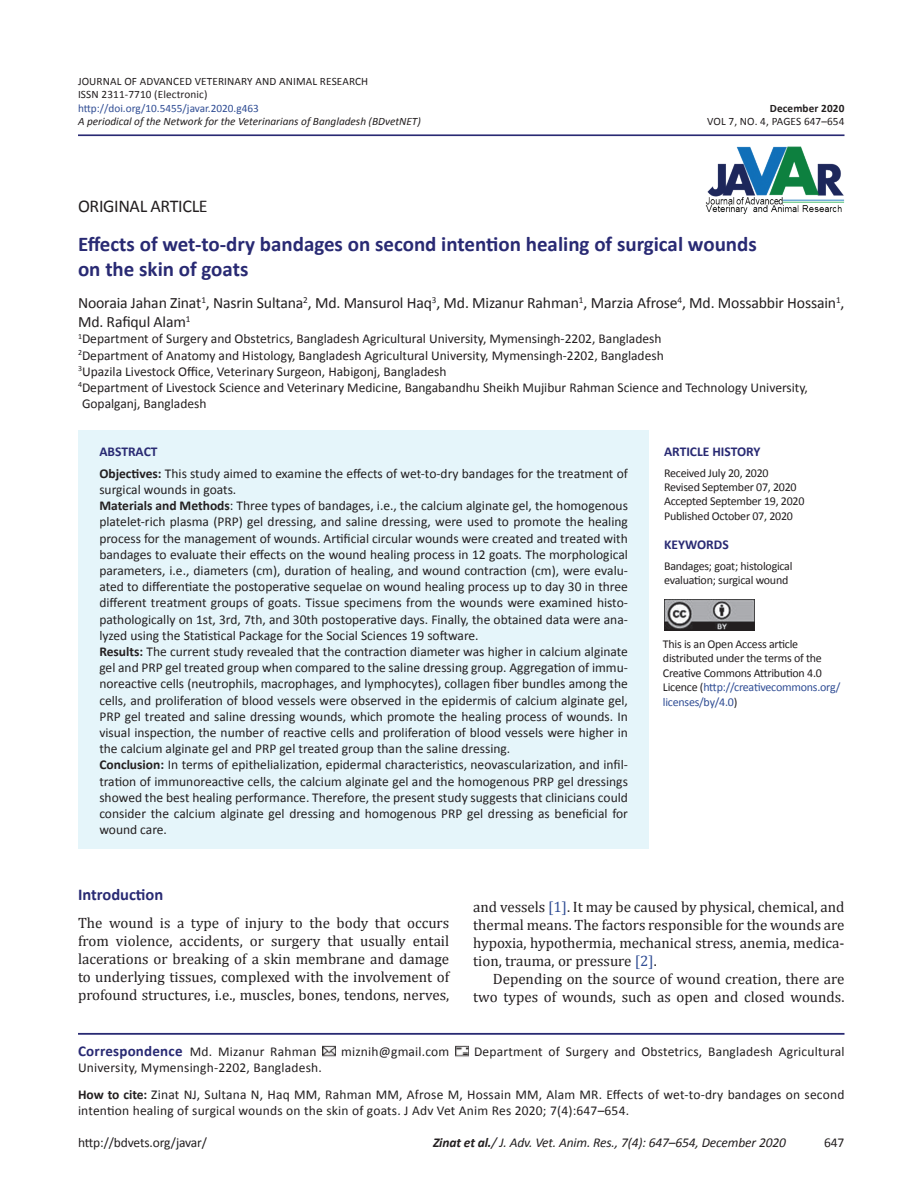
<style>
.page{position:relative;width:918px;height:1188px;background:#fff}
.page>*{position:absolute;margin:0;border:0;box-sizing:border-box;transform-origin:0 0}
.Article_Title{font:700 21px/25.2px "Calibri";color:#292a73}
.Issue_Date{font:18px "Calibri";letter-spacing:-.02em;color:#231f20}
.Head_A{font:700 16.5px "Calibri";color:#292a73}
.Authors{font:15.75px/18.9px "Calibri";letter-spacing:-.01em;color:#231f20}
.Para_1st{font:15px/18px "Cambria";color:#231f20;text-align:justify}
.Para_Indent{font:15px/18px "Cambria";color:#231f20;text-align:right}
.ABSTRACT_TXT{font:13.5px/16.2px "Calibri";color:#231f20;text-align:justify}
.Affliation{font:13.5px/16.2px "Calibri";color:#231f20}
.Author_Deatiles{font:13.5px/16.2px "Calibri";letter-spacing:.015em;color:#231f20}
.t1{font:italic 13.5px "Calibri";letter-spacing:-.01em;color:#231f20}
.ABSTRACT_HD{font:700 13.5px "Calibri";color:#292a73}
.Issue_Date-2{font:12px/14.4px "Calibri";letter-spacing:-.02em;color:#231f20}
.VOL{font:11.25px "Calibri";letter-spacing:.01em;color:#231f20}
.DOI{font:italic 11.25px "Calibri";color:#231f20}
.VOL-2{font:11.25px "Calibri";color:#304d94}
.DOI-2{font:11.25px "Calibri";letter-spacing:.01em;color:#231f20}
.VOL-3{font:700 11.25px "Calibri";letter-spacing:.01em;color:#231f20}
.s1{font-weight:700}
.s2{color:#304d94}
.s3{font-weight:700;font-size:15px;color:#292a73}
</style>
<div class="page">
<hr style="left:78px;top:134px;width:767px;height:2px;background:#292a73">
<hr style="left:78px;top:1033px;width:767px;height:2px;background:#292a73">
<svg style="left:322px;top:1046px;width:13px;height:11px"></svg>
<svg style="left:455px;top:1046px;width:13px;height:11px"></svg>
<img style="left:705px;top:146px;width:140px;height:69px">
<div style="left:78px;top:431px;width:571px;height:418px;background:#e5f5fa"></div>
<img style="left:664px;top:600px;width:91px;height:30px">
<p class="VOL" style="left:78px;top:74px;width:292px">JOURNAL OF ADVANCED VETERINARY AND ANIMAL RESEARCH</p>
<p class="VOL" style="left:78px;top:88px;width:131px">ISSN 2311-7710 (Electronic)</p>
<p class="VOL-2" style="left:78px;top:101px;width:182px">http://doi.org/10.5455/javar.2020.g463</p>
<p class="VOL-3" style="left:770px;top:101px;width:76px">December 2020</p>
<p class="DOI" style="left:78px;top:115px;width:344px">A periodical of the Network for the Veterinarians of Bangladesh (BDvetNET)</p>
<p class="DOI-2" style="left:707px;top:115px;width:139px">VOL 7, NO. 4, PAGES 647–654</p>
<p class="Issue_Date" style="left:78px;top:195px;width:131px">ORIGINAL ARTICLE</p>
<p class="Article_Title" style="left:78px;top:230px;width:680px">Effects of wet-to-dry bandages on second intention healing of surgical wounds on the skin of goats</p>
<p class="Authors" style="left:78px;top:293px;width:768px">Nooraia Jahan Zinat<sup>1</sup>, Nasrin Sultana<sup>2</sup>, Md. Mansurol Haq<sup>3</sup>, Md. Mizanur Rahman<sup>1</sup>, Marzia Afrose<sup>4</sup>, Md. Mossabbir Hossain<sup>1</sup>,<br>Md. Rafiqul Alam<sup>1</sup></p>
<p class="Affliation" style="left:78px;top:330px;width:585px"><sup>1</sup>Department of Surgery and Obstetrics, Bangladesh Agricultural University, Mymensingh-2202, Bangladesh</p>
<p class="Affliation" style="left:78px;top:346px;width:587px"><sup>2</sup>Department of Anatomy and Histology, Bangladesh Agricultural University, Mymensingh-2202, Bangladesh</p>
<p class="Affliation" style="left:78px;top:363px;width:370px"><sup>3</sup>Upazila Livestock Office, Veterinary Surgeon, Habigonj, Bangladesh</p>
<p class="Affliation" style="left:78px;top:379px;width:731px"><sup>4</sup>Department of Livestock Science and Veterinary Medicine, Bangabandhu Sheikh Mujibur Rahman Science and Technology University,<br>Gopalganj, Bangladesh</p>
<p class="ABSTRACT_HD" style="left:99px;top:443px;width:60px">ABSTRACT</p>
<p class="ABSTRACT_TXT" style="left:99px;top:465px;width:530px"><span class="s1">Objectives:</span> This study aimed to examine the effects of wet-to-dry bandages for the treatment of surgical wounds in goats.</p>
<p class="ABSTRACT_TXT" style="left:99px;top:497px;width:530px"><span class="s1">Materials and Methods</span>: Three types of bandages, i.e., the calcium alginate gel, the homogenous platelet-rich plasma (PRP) gel dressing, and saline dressing, were used to promote the healing process for the management of wounds. Artificial circular wounds were created and treated with bandages to evaluate their effects on the wound healing process in 12 goats. The morphological parameters, i.e., diameters (cm), duration of healing, and wound contraction (cm), were evalu&shy;ated to differentiate the postoperative sequelae on wound healing process up to day 30 in three different treatment groups of goats. Tissue specimens from the wounds were examined histo&shy;pathologically on 1st, 3rd, 7th, and 30th postoperative days. Finally, the obtained data were ana&shy;lyzed using the Statistical Package for the Social Sciences 19 software.</p>
<p class="ABSTRACT_TXT" style="left:99px;top:643px;width:530px"><span class="s1">Results:</span> The current study revealed that the contraction diameter was higher in calcium alginate gel and PRP gel treated group when compared to the saline dressing group. Aggregation of immu&shy;noreactive cells (neutrophils, macrophages, and lymphocytes), collagen fiber bundles among the cells, and proliferation of blood vessels were observed in the epidermis of calcium alginate gel, PRP gel treated and saline dressing wounds, which promote the healing process of wounds. In visual inspection, the number of reactive cells and proliferation of blood vessels were higher in the calcium alginate gel and PRP gel treated group than the saline dressing.</p>
<p class="ABSTRACT_TXT" style="left:99px;top:756px;width:530px"><span class="s1">Conclusion:</span> In terms of epithelialization, epidermal characteristics, neovascularization, and infil&shy;tration of immunoreactive cells, the calcium alginate gel and the homogenous PRP gel dressings showed the best healing performance. Therefore, the present study suggests that clinicians could consider the calcium alginate gel dressing and homogenous PRP gel dressing as beneficial for wound care.</p>
<p class="ABSTRACT_HD" style="left:664px;top:443px;width:98px">ARTICLE HISTORY</p>
<p class="Issue_Date-2" style="left:664px;top:465px;width:106px">Received July 20, 2020</p>
<p class="Issue_Date-2" style="left:664px;top:479px;width:134px">Revised September 07, 2020</p>
<p class="Issue_Date-2" style="left:664px;top:494px;width:142px">Accepted September 19, 2020</p>
<p class="Issue_Date-2" style="left:664px;top:508px;width:130px">Published October 07, 2020</p>
<p class="ABSTRACT_HD" style="left:664px;top:537px;width:66px">KEYWORDS</p>
<p class="Issue_Date-2" style="left:664px;top:558px;width:130px">Bandages; goat; histological evaluation; surgical wound</p>
<p class="Issue_Date-2" style="left:663px;top:636px;width:179px">This is an Open Access article distributed under the terms of the<br>Creative Commons Attribution 4.0<br>Licence (<span class="s2">http://creativecommons.org/ licenses/by/4.0</span>)</p>
<p class="Head_A" style="left:78px;top:884px;width:87px">Introduction</p>
<p class="Para_1st" style="left:78px;top:914px;width:373px">The wound is a type of injury to the body that occurs from violence, accidents, or surgery that usually entail lacerations or breaking of a skin membrane and damage to underlying tissues, complexed with the involvement of profound structures, i.e., muscles, bones, tendons, nerves,</p>
<p class="Para_1st" style="left:473px;top:898px;width:373px">and vessels <span class="s2">[1]</span>. It may be caused by physical, chemical, and thermal means. The factors responsible for the wounds are hypoxia, hypothermia, mechanical stress, anemia, medica&shy;tion, trauma, or pressure <span class="s2">[2]</span>.</p>
<p class="Para_Indent" style="left:473px;top:970px;width:373px">Depending on the source of wound creation, there are two types of wounds, such as open and closed wounds.</p>
<p class="Author_Deatiles" style="left:78px;top:1043px;width:240px"><span class="s3">Correspondence</span> Md. Mizanur Rahman</p>
<p class="Author_Deatiles" style="left:341px;top:1043px;width:110px">miznih@gmail.com</p>
<p class="Author_Deatiles" style="left:474px;top:1043px;width:372px">Department of Surgery and Obstetrics, Bangladesh Agricultural</p>
<p class="Author_Deatiles" style="left:78px;top:1059px;width:245px">University, Mymensingh-2202, Bangladesh.</p>
<p class="Author_Deatiles" style="left:78px;top:1085px;width:768px"><span class="s1">How to cite:</span> Zinat NJ, Sultana N, Haq MM, Rahman MM, Afrose M, Hossain MM, Alam MR. Effects of wet-to-dry bandages on second intention healing of surgical wounds on the skin of goats. J Adv Vet Anim Res 2020; 7(4):647–654.</p>
<p class="ABSTRACT_TXT" style="left:78px;top:1133px;width:131px">http://bdvets.org/javar/</p>
<p class="t1" style="left:433px;top:1134px;width:354px"><span class="s1">Zinat et al.</span>/ J. Adv. Vet. Anim. Res., 7(4): 647–654, December 2020</p>
<p class="ABSTRACT_TXT" style="left:824px;top:1133px;width:22px">647</p>
</div>
